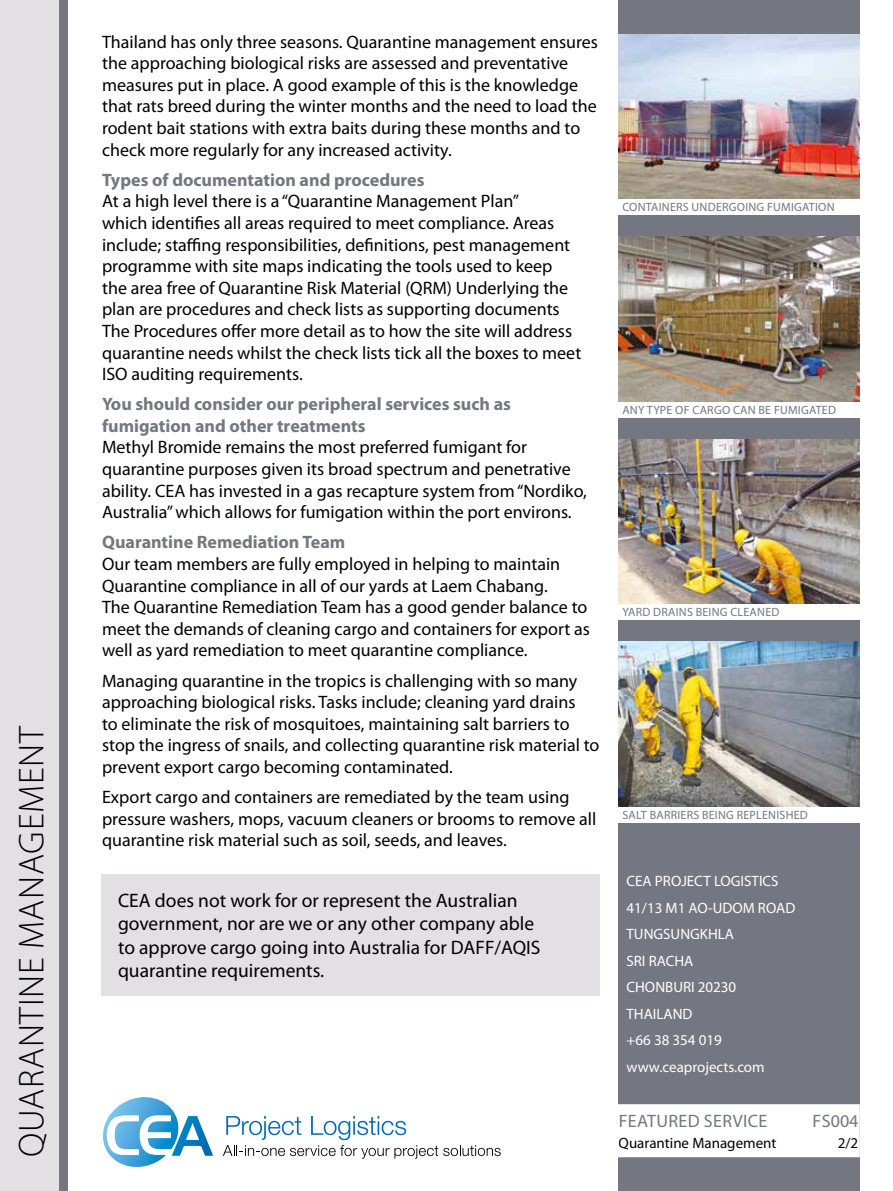
<style>
.page{position:relative;width:893px;height:1191px;background:#fff}
.page>*{position:absolute;margin:0;border:0;box-sizing:border-box;transform-origin:0 0}
.t1{font:300 36px "Myriad Pro";letter-spacing:.02em;color:#000}
.t2{font:19.5px/23.4px "Myriad Pro";color:#000}
.t3{font:18px/21.6px "Myriad Pro";color:#000}
.t4{font:700 18px/21.6px "Myriad Pro";color:#747681}
.t5{font:18px "Myriad Pro";letter-spacing:.02em;color:#747681}
.t6{font:15px/26.5px "Myriad Pro";color:#fff}
.t7{font:15px "Myriad Pro";color:#000}
.t8{font:12px "Myriad Pro";letter-spacing:.02em;color:#747681}
</style>
<div class="page">
<svg style="left:103px;top:1097px;width:110px;height:70px"></svg>
<svg style="left:223px;top:1116px;width:278px;height:42px"></svg>
<div style="left:0;top:0;width:59px;height:1191px;background:#e2e0e3"></div>
<div style="left:59px;top:0;width:9px;height:1191px;background:#747681"></div>
<div style="left:618px;top:0;width:241px;height:1191px;background:#747681"></div>
<div style="left:618px;top:1105px;width:241px;height:51px;background:#fff"></div>
<div style="left:617px;top:1104px;width:243px;height:53px;border:2px solid #fff"></div>
<div style="left:618px;top:401px;width:241px;height:16px;background:#fff"></div>
<img style="left:618px;top:237px;width:241px;height:164px">
<div style="left:618px;top:604px;width:241px;height:16px;background:#fff"></div>
<img style="left:618px;top:439px;width:241px;height:165px">
<div style="left:618px;top:198px;width:241px;height:17px;background:#fff"></div>
<img style="left:618px;top:34px;width:241px;height:164px">
<div style="left:618px;top:806px;width:241px;height:17px;background:#fff"></div>
<img style="left:618px;top:642px;width:241px;height:164px">
<div style="left:101px;top:874px;width:499px;height:121px;background:#e2e0e3"></div>
<h1 class="t1" style="left:10px;top:1156px;width:433px;rotate:-90deg">QUARANTINE MANAGEMENT</h1>
<p class="t3" style="left:102px;top:30px;width:497px">Thailand has only three seasons. Quarantine management ensures the approaching biological risks are assessed and preventative measures put in place. A good example of this is the knowledge that rats breed during the winter months and the need to load the rodent bait stations with extra baits during these months and to check more regularly for any increased activity.</p>
<p class="t4" style="left:102px;top:168px;width:324px">Types of documentation and procedures</p>
<p class="t3" style="left:102px;top:190px;width:481px">At a high level there is a “Quarantine Management Plan”<br>which identifies all areas required to meet compliance. Areas include; staffing responsibilities, definitions, pest management programme with site maps indicating the tools used to keep the area free of Quarantine Risk Material (QRM) Underlying the plan are procedures and check lists as supporting documents The Procedures offer more detail as to how the site will address quarantine needs whilst the check lists tick all the boxes to meet ISO auditing requirements.</p>
<p class="t4" style="left:102px;top:393px;width:411px">You should consider our peripheral services such as fumigation and other treatments</p>
<p class="t3" style="left:102px;top:436px;width:486px">Methyl Bromide remains the most preferred fumigant for quarantine purposes given its broad spectrum and penetrative ability. CEA has invested in a gas recapture system from “Nordiko, Australia” which allows for fumigation within the port environs.</p>
<p class="t4" style="left:102px;top:531px;width:245px">Quarantine Remediation Team</p>
<p class="t3" style="left:102px;top:553px;width:489px">Our team members are fully employed in helping to maintain Quarantine compliance in all of our yards at Laem Chabang.<br>The Quarantine Remediation Team has a good gender balance to meet the demands of cleaning cargo and containers for export as well as yard remediation to meet quarantine compliance.</p>
<p class="t3" style="left:102px;top:669px;width:499px">Managing quarantine in the tropics is challenging with so many approaching biological risks. Tasks include; cleaning yard drains<br>to eliminate the risk of mosquitoes, maintaining salt barriers to stop the ingress of snails, and collecting quarantine risk material to prevent export cargo becoming contaminated.</p>
<p class="t3" style="left:102px;top:786px;width:496px">Export cargo and containers are remediated by the team using pressure washers, mops, vacuum cleaners or brooms to remove all quarantine risk material such as soil, seeds, and leaves.</p>
<p class="t2" style="left:118px;top:888px;width:424px">CEA does not work for or represent the Australian government, nor are we or any other company able to approve cargo going into Australia for DAFF/AQIS quarantine requirements.</p>
<p class="t8" style="left:622px;top:200px;width:214px">CONTAINERS UNDERGOING FUMIGATION</p>
<p class="t8" style="left:622px;top:402px;width:215px">ANY TYPE OF CARGO CAN BE FUMIGATED</p>
<p class="t8" style="left:622px;top:605px;width:159px">YARD DRAINS BEING CLEANED</p>
<p class="t8" style="left:622px;top:807px;width:187px">SALT BARRIERS BEING REPLENISHED</p>
<p class="t6" style="left:626px;top:867px;width:170px">CEA PROJECT LOGISTICS<br>41/13 M1 AO-UDOM ROAD<br>TUNGSUNGKHLA<br>SRI RACHA<br>CHONBURI 20230<br>THAILAND<br>+66 38 354 019 www.ceaprojects.com</p>
<p class="t5" style="left:619px;top:1109px;width:150px">FEATURED SERVICE</p>
<p class="t5" style="left:813px;top:1109px;width:47px">FS004</p>
<p class="t7" style="left:619px;top:1133px;width:159px">Quarantine Management</p>
<p class="t7" style="left:838px;top:1133px;width:22px">2/2</p>
</div>
